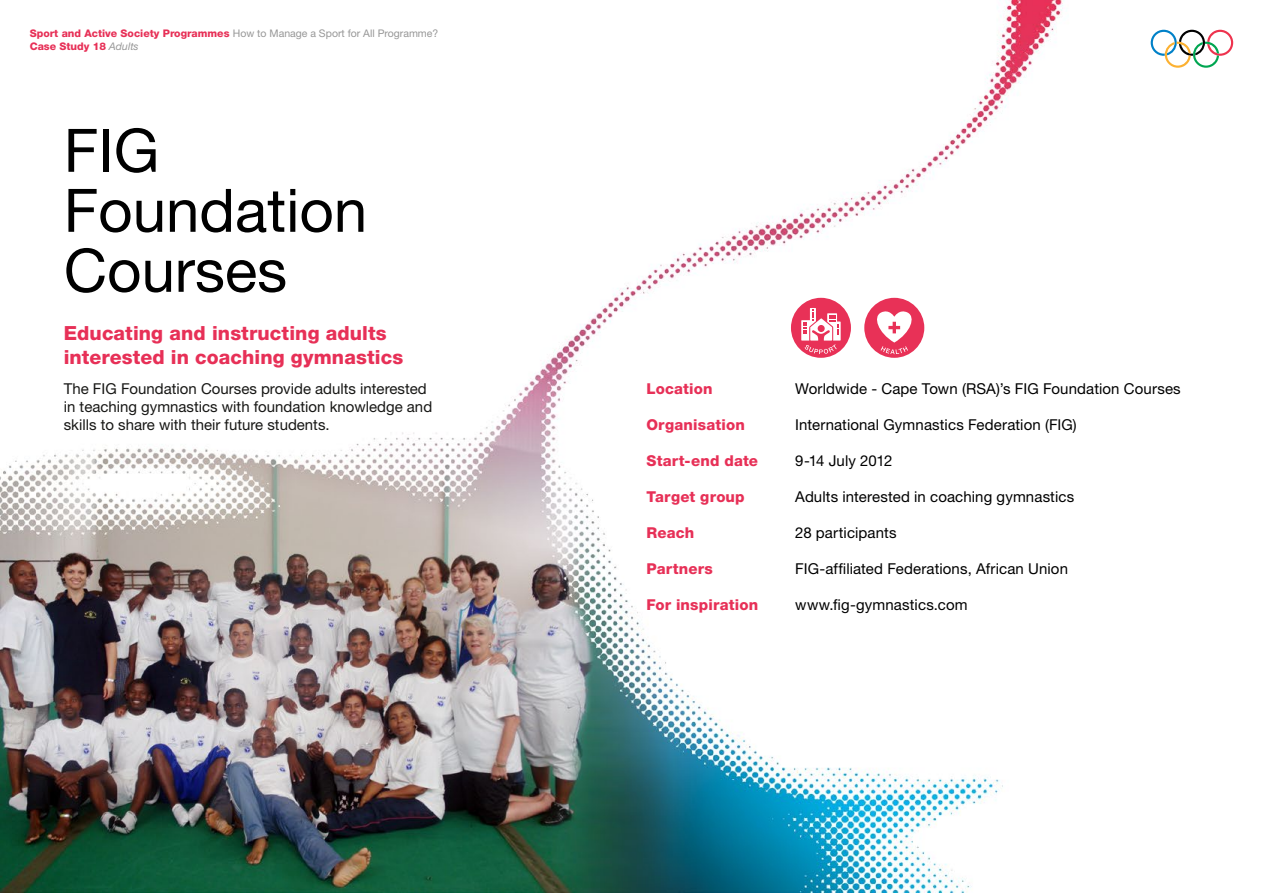
<style>
.page{position:relative;width:1263px;height:893px;background:#fff}
.page>*{position:absolute;margin:0;border:0;box-sizing:border-box;transform-origin:0 0}
.t1{font:60px/60px "Helvetica Neue LT Std";color:#000}
.t2{font:800 19.5px/24px "Helvetica Neue LT Std";letter-spacing:.005em;color:#e73057}
.t3{font:15px "Helvetica Neue LT Std";letter-spacing:.005em;color:#000}
.t4{font:15px/18px "Helvetica Neue LT Std";color:#171715}
.t5{font:800 15px "Helvetica Neue LT Std";letter-spacing:.015em;color:#e73057}
.t6{font:800 10.5px/12.6px "Helvetica Neue LT Std";color:#e73057}
.s1{font-weight:400;color:#979797}
.s2{font-weight:400;font-style:italic;color:#979797}
</style>
<div class="page">
<img style="left:0;top:0;width:1234px;height:893px">
<svg style="left:1151px;top:30px;width:82px;height:38px"></svg>
<svg style="left:791px;top:298px;width:60px;height:60px"></svg>
<svg style="left:864px;top:298px;width:60px;height:60px"></svg>
<p class="t6" style="left:30px;top:27px;width:410px">Sport and Active Society Programmes <span class="s1">How to Manage a Sport for All Programme?<br></span>Case Study 18 <span class="s2">Adults</span></p>
<h1 class="t1" style="left:64px;top:120px;width:305px">FIG<br>Foundation<br>Courses</h1>
<h2 class="t2" style="left:64px;top:321px;width:341px">Educating and instructing adults interested in coaching gymnastics</h2>
<p class="t4" style="left:64px;top:379px;width:370px">The FIG Foundation Courses provide adults interested in teaching gymnastics with foundation knowledge and skills to share with their future students.</p>
<p class="t5" style="left:646px;top:380px;width:68px">Location</p>
<p class="t3" style="left:795px;top:380px;width:387px">Worldwide - Cape Town (RSA)’s FIG Foundation Courses</p>
<p class="t5" style="left:646px;top:416px;width:100px">Organisation</p>
<p class="t3" style="left:795px;top:416px;width:283px">International Gymnastics Federation (FIG)</p>
<p class="t5" style="left:646px;top:452px;width:113px">Start-end date</p>
<p class="t3" style="left:795px;top:452px;width:99px">9-14 July 2012</p>
<p class="t5" style="left:646px;top:488px;width:100px">Target group</p>
<p class="t3" style="left:795px;top:488px;width:281px">Adults interested in coaching gymnastics</p>
<p class="t5" style="left:646px;top:524px;width:49px">Reach</p>
<p class="t3" style="left:795px;top:524px;width:103px">28 participants</p>
<p class="t5" style="left:646px;top:560px;width:68px">Partners</p>
<p class="t3" style="left:795px;top:560px;width:274px">FIG-affiliated Federations, African Union</p>
<p class="t5" style="left:646px;top:596px;width:113px">For inspiration</p>
<p class="t3" style="left:795px;top:596px;width:174px">www.fig-gymnastics.com</p>
</div>
